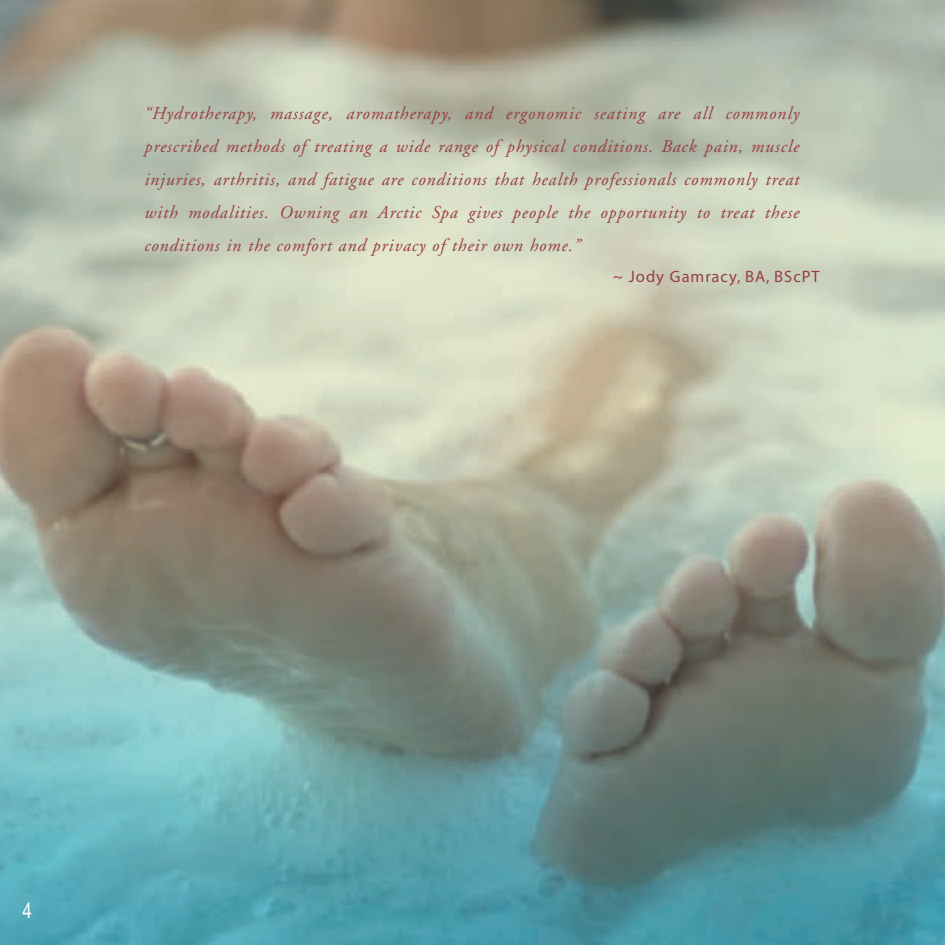
<style>
.page{position:relative;width:945px;height:945px;background:#fff}
.page>*{position:absolute;margin:0;border:0;box-sizing:border-box;transform-origin:0 0}
.t1{font:21px "Arial Narrow";color:#fff}
.t2{font:italic 18px/33px "Adobe Garamond";letter-spacing:.05em;color:#973e43;text-align:justify}
.t3{font:16.5px "Myriad";letter-spacing:.06em;color:#973e43}
</style>
<div class="page">
<img style="left:0;top:0;width:945px;height:945px">
<p class="t2" style="left:144px;top:98px;width:656px">“Hydrotherapy, massage, aromatherapy, and ergonomic seating are all commonly prescribed methods of treating a wide range of physical conditions. Back pain, muscle injuries, arthritis, and fatigue are conditions that health professionals commonly treat with modalities. Owning an Arctic Spa gives people the opportunity to treat these conditions in the comfort and privacy of their own home.”</p>
<p class="t3" style="left:613px;top:268px;width:208px">~ Jody Gamracy, BA, BScPT</p>
<p class="t1" style="left:22px;top:899px;width:11px">4</p>
</div>
